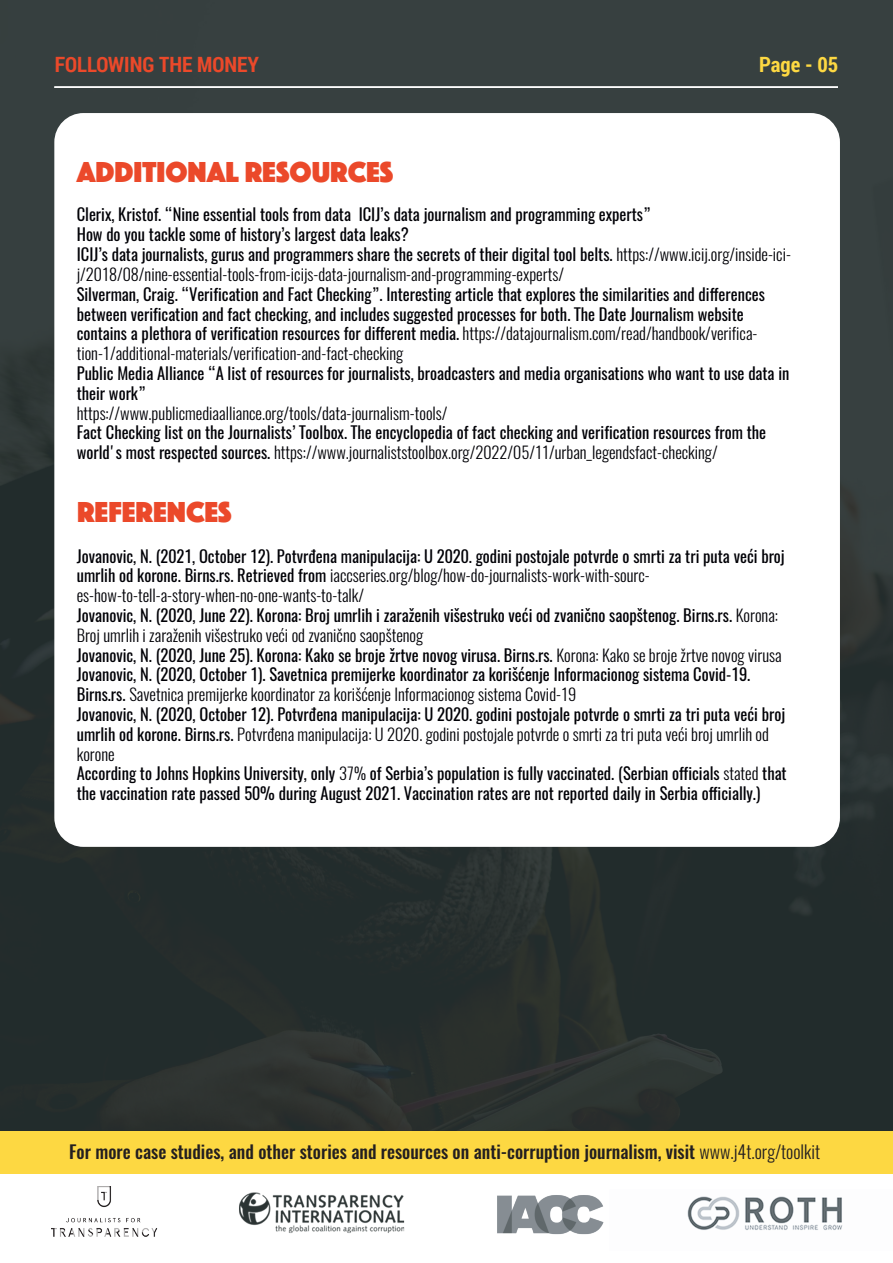
<style>
.page{position:relative;width:893px;height:1263px;background:#fff}
.page>*{position:absolute;margin:0;border:0;box-sizing:border-box;transform-origin:0 0}
.t1{font:30px "Phosphate Solid";color:#eb492a}
.t2{font:700 21px "Roboto Condensed";color:#eb492a}
.t3{font:700 21px "Roboto Condensed";color:#fdd842}
.t4{font:500 18px "Oswald";color:#231f20}
.t5{font:16.5px/19.8px "Oswald";color:#000006}
.t6{font:300 16.5px "Oswald";color:#000006}
.s1{font-weight:300}
</style>
<div class="page">
<img style="left:0;top:0;width:893px;height:1131px">
<div style="left:0;top:1131px;width:893px;height:44px;background:#fdd842"></div>
<div style="left:54px;top:113px;width:786px;height:734px;background:#fff;border-radius:29px"></div>
<div style="left:0;top:1174px;width:893px;height:89px;background:#fff"></div>
<img style="left:52px;top:1187px;width:791px;height:50px">
<hr style="left:54px;top:86px;width:784px;height:2px;background:#fff">
<p class="t2" style="left:55px;top:50px;width:206px">FOLLOWING THE MONEY</p>
<p class="t3" style="left:759px;top:50px;width:81px">Page - 05</p>
<h1 class="t1" style="left:77px;top:150px;width:318px">ADDITIONAL RESOURCES</h1>
<p class="t5" style="left:77px;top:205px;width:716px">Clerix, Kristof. “Nine essential tools from data ICIJ’s data journalism and programming experts”<br>How do you tackle some of history’s largest data leaks?<br>ICIJ’s data journalists, gurus and programmers share the secrets of their digital tool belts. <span class="s1">https://www.icij.org/inside-ici&shy;j/2018/08/nine-essential-tools-from-icijs-data-journalism-and-programming-experts/</span></p>
<p class="t5" style="left:77px;top:284px;width:690px">Silverman, Craig. “Verification and Fact Checking”. Interesting article that explores the similarities and differences between verification and fact checking, and includes suggested processes for both. The Date Journalism website contains a plethora of verification resources for different media. <span class="s1">https://datajournalism.com/read/handbook/verifica&shy;tion-1/additional-materials/verification-and-fact-checking</span></p>
<p class="t5" style="left:77px;top:363px;width:714px">Public Media Alliance “A list of resources for journalists, broadcasters and media organisations who want to use data in their work”</p>
<p class="t6" style="left:77px;top:402px;width:372px">https://www.publicmediaalliance.org/tools/data-journalism-tools/</p>
<p class="t5" style="left:77px;top:423px;width:691px">Fact Checking list on the Journalists’ Toolbox. The encyclopedia of fact checking and verification resources from the world's most respected sources. <span class="s1">https://www.journaliststoolbox.org/2022/05/11/urban_legendsfact-checking/</span></p>
<h1 class="t1" style="left:77px;top:491px;width:156px">REFERENCES</h1>
<p class="t5" style="left:77px;top:546px;width:711px">Jovanovic, N. (2021, October 12). Potvrđena manipulacija: U 2020. godini postojale potvrde o smrti za tri puta veći broj umrlih od korone. Birns.rs. Retrieved from <span class="s1">iaccseries.org/blog/how-do-journalists-work-with-sourc&shy;es-how-to-tell-a-story-when-no-one-wants-to-talk/<br></span>Jovanovic, N. (2020, June 22). Korona: Broj umrlih i zaraženih višestruko veći od zvanično saopštenog. Birns.rs. <span class="s1">Korona:<br>Broj umrlih i zaraženih višestruko veći od zvanično saopštenog<br></span>Jovanovic, N. (2020, June 25). Korona: Kako se broje žrtve novog virusa. Birns.rs. <span class="s1">Korona: Kako se broje žrtve novog virusa </span>Jovanovic, N. (2020, October 1). Savetnica premijerke koordinator za korišćenje Informacionog sistema Covid-19.<br>Birns.rs. <span class="s1">Savetnica premijerke koordinator za korišćenje Informacionog sistema Covid-19<br></span>Jovanovic, N. (2020, October 12). Potvrđena manipulacija: U 2020. godini postojale potvrde o smrti za tri puta veći broj umrlih od korone. Birns.rs. <span class="s1">Potvrđena manipulacija: U 2020. godini postojale potvrde o smrti za tri puta veći broj umrlih od korone<br></span>According to Johns Hopkins University, only <span class="s1">37%</span> of Serbia’s population is fully vaccinated. (Serbian officials <span class="s1">stated</span> that the vaccination rate passed 50% during August 2021. Vaccination rates are not reported daily in Serbia officially.)</p>
<p class="t4" style="left:69px;top:1139px;width:752px">For more case studies, and other stories and resources on anti-corruption journalism, visit <span class="s1">www.j4t.org/toolkit</span></p>
</div>
